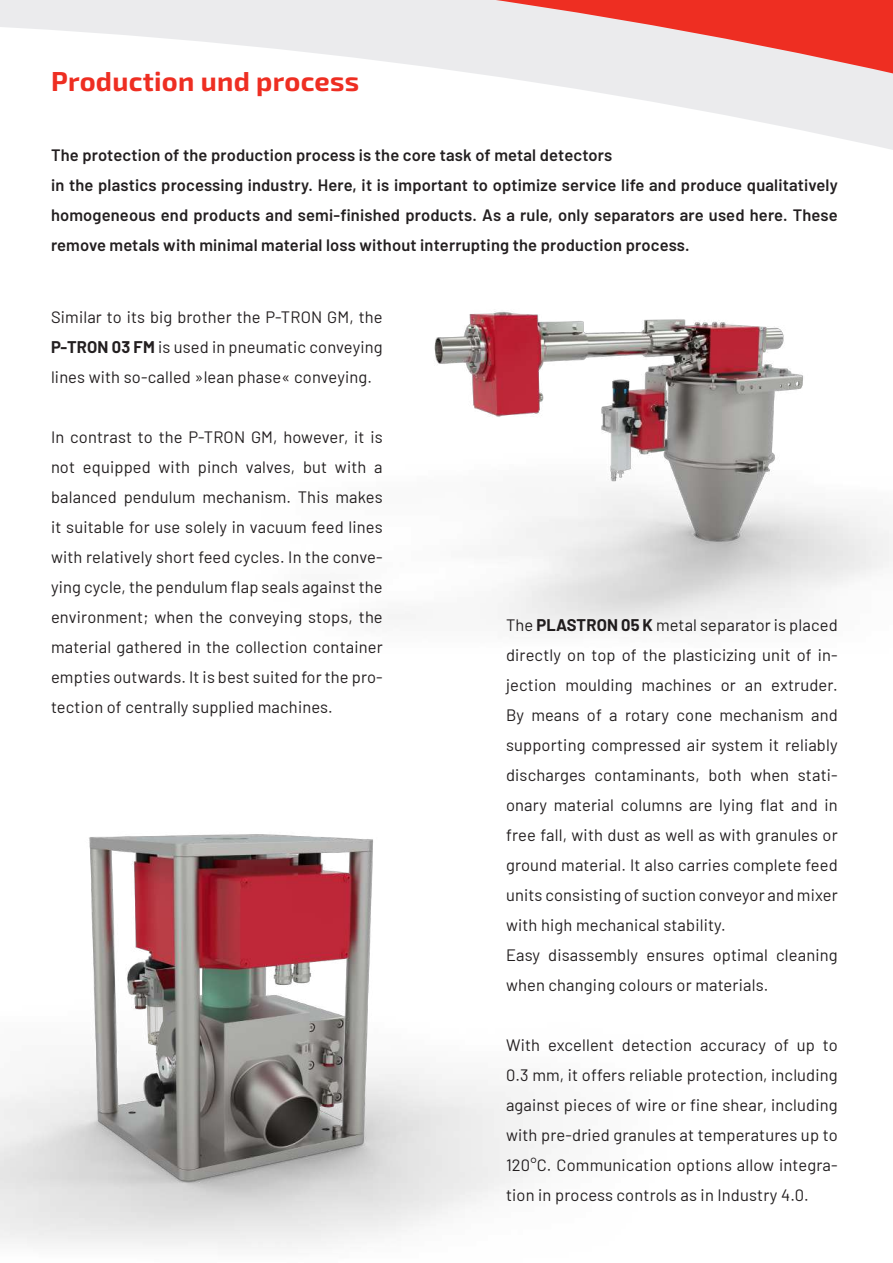
<style>
.page{position:relative;width:893px;height:1263px;background:#fff}
.page>*{position:absolute;margin:0;border:0;box-sizing:border-box;transform-origin:0 0}
.t1{font:700 27.15px "Exo 2";letter-spacing:.01em;color:#ee2e22}
.t2{font:16.5px/30px "Barlow";letter-spacing:.01em;color:#231f20;text-align:justify}
.t3{font:600 16.5px/30px "Barlow";letter-spacing:.01em;color:#231f20}
.s1{font-weight:700}
</style>
<div class="page">
<img style="left:0;top:834px;width:557px;height:414px">
<svg style="left:503px;top:77px;width:390px;height:73px"></svg>
<svg style="left:0;top:0;width:893px;height:77px;fill:#ebebed"></svg>
<img style="left:388px;top:311px;width:505px;height:321px">
<h1 class="t1" style="left:51px;top:62px;width:310px">Production und process</h1>
<p class="t3" style="left:51px;top:139px;width:788px">The protection of the production process is the core task of metal detectors<br>in the plastics processing industry. Here, it is important to optimize service life and produce qualitatively homogeneous end products and semi-finished products. As a rule, only separators are used here. These remove metals with minimal material loss without interrupting the production process.</p>
<p class="t2" style="left:51px;top:300px;width:333px">Similar to its big brother the P-TRON GM, the <span class="s1">P-TRON 03 FM</span> is used in pneumatic conveying lines with so-called »lean phase« conveying.</p>
<p class="t2" style="left:51px;top:420px;width:333px">In contrast to the P-TRON GM, however, it is not equipped with pinch valves, but with a balanced pendulum mechanism. This makes it suitable for use solely in vacuum feed lines with relatively short feed cycles. In the conve&shy;ying cycle, the pendulum flap seals against the environment; when the conveying stops, the material gathered in the collection container empties outwards. It is best suited for the pro&shy;tection of centrally supplied machines.</p>
<p class="t2" style="left:506px;top:609px;width:333px;text-align:left">The <span class="s1">PLASTRON 05 K</span> metal separator is placed directly on top of the plasticizing unit of in&shy;jection moulding machines or an extruder.<br>By means of a rotary cone mechanism and supporting compressed air system it reliably discharges contaminants, both when stati&shy;onary material columns are lying flat and in free fall, with dust as well as with granules or ground material. It also carries complete feed units consisting of suction conveyor and mixer with high mechanical stability.<br>Easy disassembly ensures optimal cleaning when changing colours or materials.</p>
<p class="t2" style="left:506px;top:1029px;width:333px">With excellent detection accuracy of up to 0.3 mm, it offers reliable protection, including against pieces of wire or fine shear, including with pre-dried granules at temperatures up to 120°C. Communication options allow integra&shy;tion in process controls as in Industry 4.0.</p>
</div>
